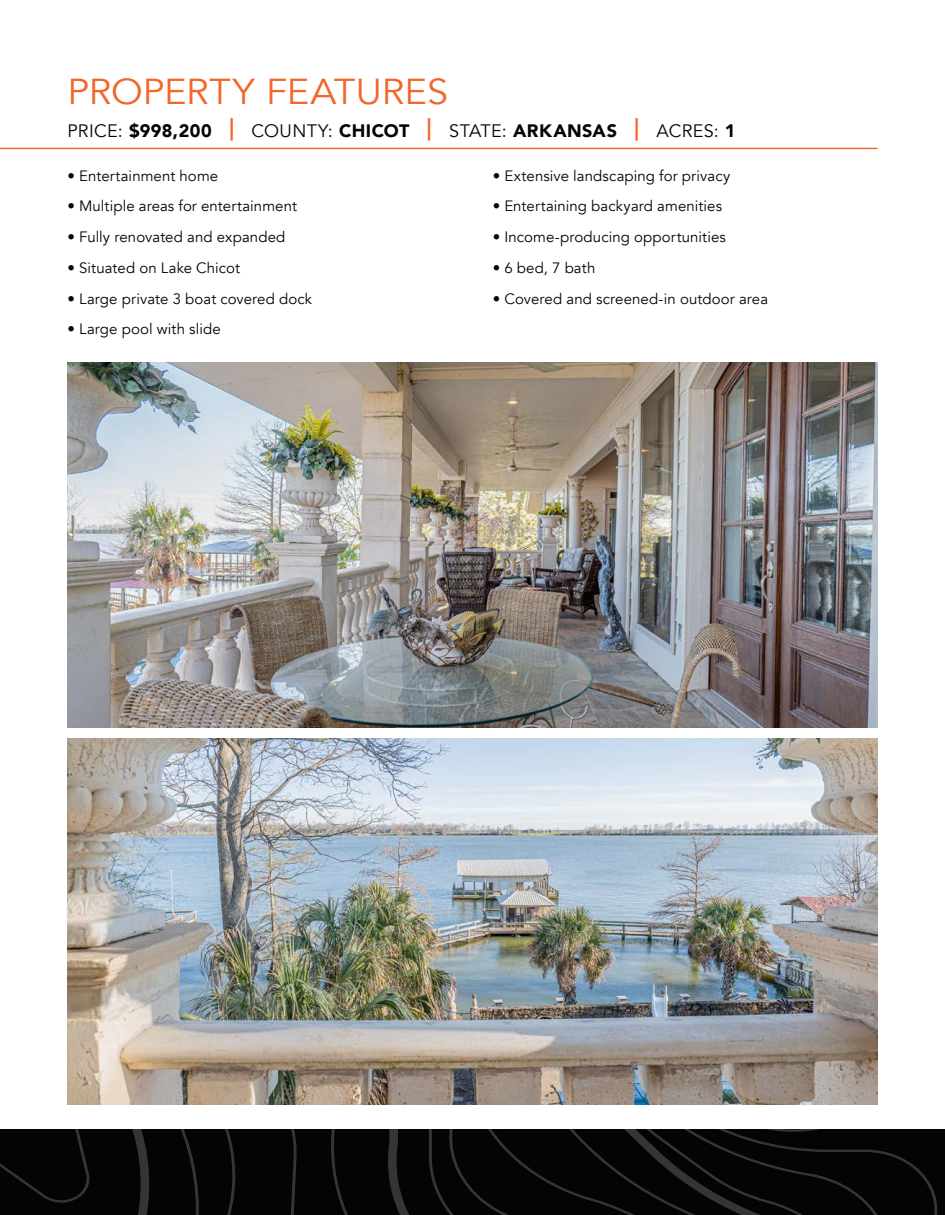
<style>
.page{position:relative;width:945px;height:1215px;background:#fff}
.page>*{position:absolute;margin:0;border:0;box-sizing:border-box;transform-origin:0 0}
.t1{font:36px "Avenir";color:#f2662a;scale:1.05 1}
.t2{font:18px "Avenir";letter-spacing:.02em;color:#040503}
.t3{font:15px "Avenir";letter-spacing:.005em;color:#040503}
.s1{font-weight:900}
.s2{font-weight:900;font-size:22.5px;color:#f2662a}
</style>
<div class="page">
<img style="left:68px;top:739px;width:810px;height:366px">
<hr style="left:0;top:148px;width:878px;height:1px;background:#f2662a">
<svg style="left:0;top:1129px;width:945px;height:86px;background:#080907"></svg>
<img style="left:68px;top:362px;width:810px;height:366px">
<p class="t1" style="left:68px;top:70px;width:364px">PROPERTY FEATURES</p>
<p class="t2" style="left:68px;top:120px;width:670px">PRICE: <span class="s1">$998,200</span> <span class="s2">|</span> COUNTY: <span class="s1">CHICOT</span> <span class="s2">|</span> STATE: <span class="s1">ARKANSAS</span> <span class="s2">|</span> ACRES: <span class="s1">1</span></p>
<p class="t3" style="left:68px;top:166px;width:152px">• Entertainment home</p>
<p class="t3" style="left:68px;top:197px;width:231px">• Multiple areas for entertainment</p>
<p class="t3" style="left:68px;top:228px;width:219px">• Fully renovated and expanded</p>
<p class="t3" style="left:68px;top:259px;width:174px">• Situated on Lake Chicot</p>
<p class="t3" style="left:68px;top:289px;width:246px">• Large private 3 boat covered dock</p>
<p class="t3" style="left:68px;top:320px;width:155px">• Large pool with slide</p>
<p class="t3" style="left:493px;top:166px;width:239px">• Extensive landscaping for privacy</p>
<p class="t3" style="left:493px;top:197px;width:231px">• Entertaining backyard amenities</p>
<p class="t3" style="left:493px;top:228px;width:235px">• Income-producing opportunities</p>
<p class="t3" style="left:493px;top:259px;width:104px">• 6 bed, 7 bath</p>
<p class="t3" style="left:493px;top:289px;width:277px">• Covered and screened-in outdoor area</p>
</div>
